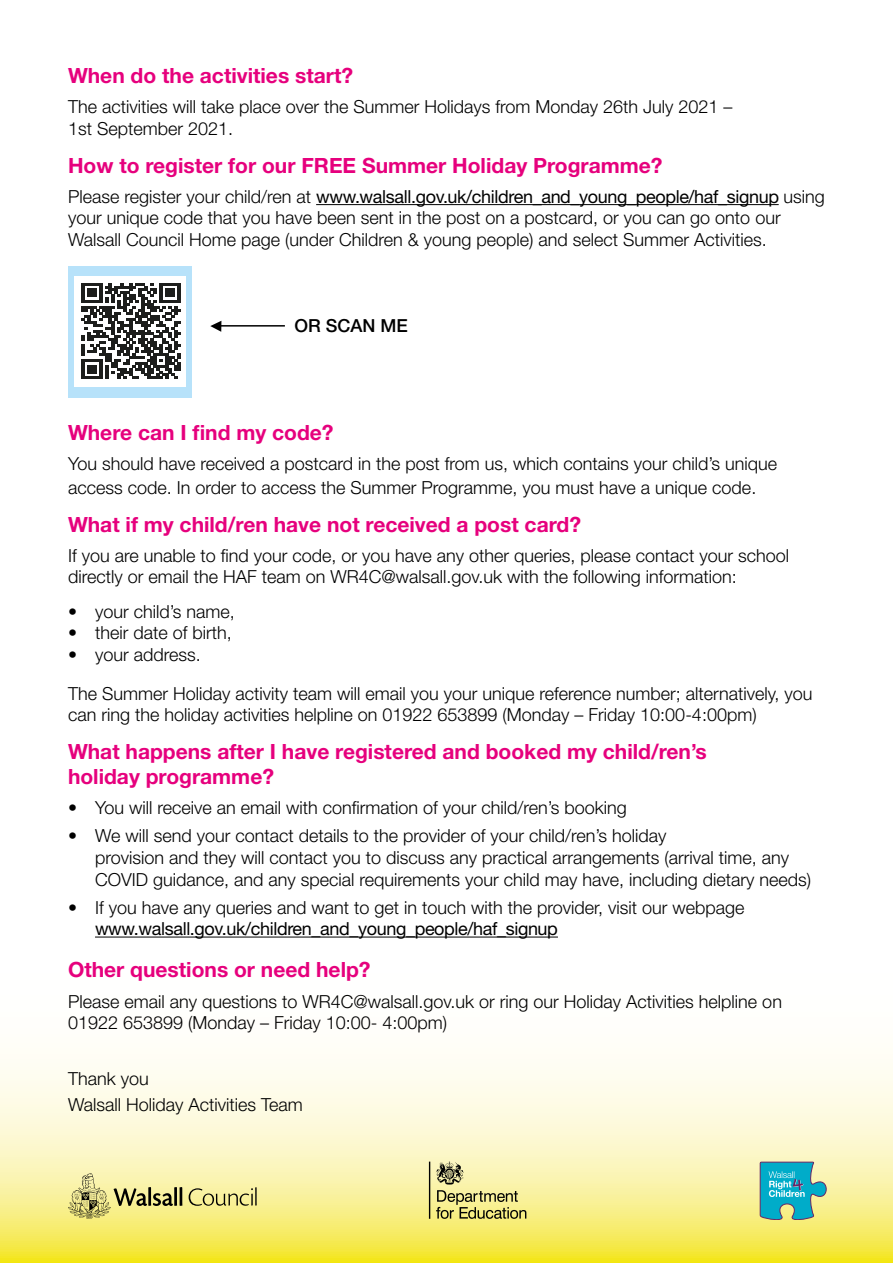
<style>
.page{position:relative;width:893px;height:1263px;background:#fff}
.page>*{position:absolute;margin:0;border:0;box-sizing:border-box;transform-origin:0 0}
.t1{font:700 21px/25.2px "Helvetica Neue LT Std";color:#e6007d}
.t2{font:300 18px/21.6px "Helvetica Neue LT Std";color:#000}
.t3{font:18px "Helvetica Neue LT Std";letter-spacing:-.02em;color:#000}
.t4{font:500 18px "Helvetica Neue LT Std";color:#000}
.s1{font-weight:400}
</style>
<div class="page">
<svg style="left:0;top:937px;width:893px;height:326px"></svg>
<hr style="left:316px;top:204px;width:463px;height:1px;background:#000">
<hr style="left:95px;top:936px;width:463px;height:1px;background:#000">
<div style="left:68px;top:267px;width:123px;height:131px;background:#b7e2fa"></div>
<div style="left:74px;top:276px;width:112px;height:110px;background:#fff"></div>
<svg style="left:81px;top:283px;width:100px;height:96px"></svg>
<svg style="left:760px;top:1162px;width:66px;height:58px;background:#4db6bb"></svg>
<svg style="left:189px;top:1187px;width:68px;height:19px"></svg>
<svg style="left:68px;top:1173px;width:114px;height:46px;background:#d0ca83"></svg>
<svg style="left:429px;top:1161px;width:97px;height:58px;background:#cec888"></svg>
<hr style="left:217px;top:325px;width:68px;height:2px;background:#000">
<svg style="left:210px;top:321px;width:11px;height:11px"></svg>
<p class="t1" style="left:68px;top:62px;width:287px">When do the activities start?</p>
<p class="t2" style="left:68px;top:96px;width:666px">The activities will take place over the Summer Holidays from Monday 26th July 2021 –<br>1st September 2021.</p>
<p class="t1" style="left:68px;top:152px;width:596px">How to register for our FREE Summer Holiday Programme?</p>
<p class="t2" style="left:68px;top:185px;width:758px">Please register your child/ren at <span class="s1">www.walsall.gov.uk/children_and_young_people/haf_signup</span> using your unique code that you have been sent in the post on a postcard, or you can go onto our<br>Walsall Council Home page (under Children &amp; young people) and select Summer Activities.</p>
<p class="t4" style="left:294px;top:315px;width:115px">OR SCAN ME</p>
<p class="t1" style="left:68px;top:420px;width:267px">Where can I find my code?</p>
<p class="t2" style="left:68px;top:452px;width:711px;line-height:23.4px">You should have received a postcard in the post from us, which contains your child’s unique access code. In order to access the Summer Programme, you must have a unique code.</p>
<p class="t1" style="left:68px;top:511px;width:514px">What if my child/ren have not received a post card?</p>
<p class="t2" style="left:68px;top:544px;width:722px">If you are unable to find your code, or you have any other queries, please contact your school directly or email the HAF team on WR4C@walsall.gov.uk with the following information:</p>
<p class="t2" style="left:68px;top:600px;width:168px">• your child’s name,</p>
<p class="t2" style="left:68px;top:622px;width:165px">• their date of birth,</p>
<p class="t2" style="left:68px;top:635px;width:746px;line-height:38.5px">• your address.<br>The Summer Holiday activity team will email you your unique reference number; alternatively, you</p>
<p class="t2" style="left:68px;top:704px;width:690px">can ring the holiday activities helpline on 01922 653899 (Monday – Friday 10:00-4:00pm)</p>
<p class="t1" style="left:68px;top:739px;width:640px">What happens after I have registered and booked my child/ren’s holiday programme?</p>
<p class="t2" style="left:68px;top:797px;width:560px">• You will receive an email with confirmation of your child/ren’s booking</p>
<p class="t2" style="left:95px;top:825px;width:718px;text-indent:-27px">• We will send your contact details to the provider of your child/ren’s holiday<br>provision and they will contact you to discuss any practical arrangements (arrival time, any<br>COVID guidance, and any special requirements your child may have, including dietary needs)</p>
<p class="t2" style="left:68px;top:896px;width:678px">• If you have any queries and want to get in touch with the provider, visit our webpage</p>
<p class="t3" style="left:95px;top:918px;width:464px">www.walsall.gov.uk/children_and_young_people/haf_signup</p>
<p class="t1" style="left:68px;top:957px;width:304px">Other questions or need help?</p>
<p class="t2" style="left:68px;top:990px;width:715px">Please email any questions to WR4C@walsall.gov.uk or ring our Holiday Activities helpline on<br>01922 653899 (Monday – Friday 10:00- 4:00pm)</p>
<p class="t2" style="left:68px;top:1065px;width:236px;line-height:25.8px">Thank you<br>Walsall Holiday Activities Team</p>
</div>
